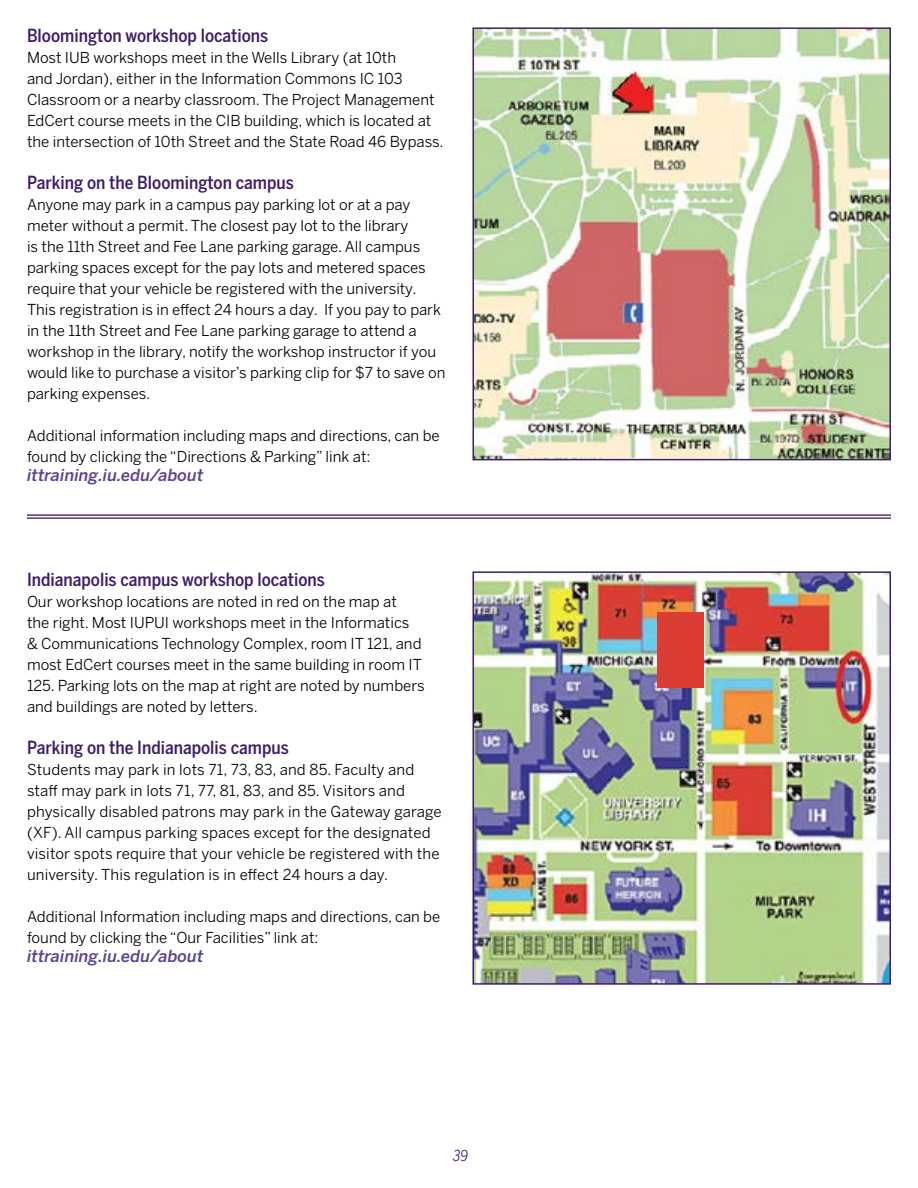
<style>
.page{position:relative;width:918px;height:1188px;background:#fff}
.page>*{position:absolute;margin:0;border:0;box-sizing:border-box;transform-origin:0 0}
.t1{font:500 18px "Benton Sans Cond";color:#401e6b}
.t2{font:italic 500 16.5px "Benton Sans";color:#5b4393}
.t3{font:15px/21px "Benton Sans";color:#000}
.t4{font:italic 15px "Benton Sans Cond";color:#401e6b}
</style>
<div class="page">
<img style="left:475px;top:30px;width:413px;height:427px">
<div style="left:472px;top:27px;width:419px;height:433px;border:2px solid #401e6b"></div>
<img style="left:475px;top:574px;width:413px;height:408px">
<div style="left:472px;top:571px;width:419px;height:414px;border:2px solid #401e6b"></div>
<div style="left:657px;top:612px;width:47px;height:76px;background:#db3d34"></div>
<hr style="left:27px;top:514px;width:864px;height:2px;background:#401e6b">
<hr style="left:27px;top:517px;width:864px;height:2px;background:#401e6b">
<p class="t1" style="left:27px;top:24px;width:243px">Bloomington workshop locations</p>
<p class="t3" style="left:27px;top:47px;width:418px">Most IUB workshops meet in the Wells Library (at 10th<br>and Jordan), either in the Information Commons IC 103<br>Classroom or a nearby classroom. The Project Management EdCert course meets in the CIB building, which is located at the intersection of 10th Street and the State Road 46 Bypass.</p>
<p class="t1" style="left:27px;top:171px;width:268px">Parking on the Bloomington campus</p>
<p class="t3" style="left:27px;top:194px;width:420px">Anyone may park in a campus pay parking lot or at a pay meter without a permit. The closest pay lot to the library<br>is the 11th Street and Fee Lane parking garage. All campus parking spaces except for the pay lots and metered spaces require that your vehicle be registered with the university.<br>This registration is in effect 24 hours a day. If you pay to park in the 11th Street and Fee Lane parking garage to attend a workshop in the library, notify the workshop instructor if you would like to purchase a visitor’s parking clip for $7 to save on parking expenses.</p>
<p class="t3" style="left:27px;top:425px;width:414px">Additional information including maps and directions, can be found by clicking the “Directions &amp; Parking” link at:</p>
<p class="t2" style="left:27px;top:465px;width:178px">ittraining.iu.edu/about</p>
<p class="t1" style="left:27px;top:568px;width:299px">Indianapolis campus workshop locations</p>
<p class="t3" style="left:27px;top:591px;width:399px">Our workshop locations are noted in red on the map at<br>the right. Most IUPUI workshops meet in the Informatics<br>&amp; Communications Technology Complex, room IT 121, and most EdCert courses meet in the same building in room IT 125. Parking lots on the map at right are noted by numbers and buildings are noted by letters.</p>
<p class="t1" style="left:27px;top:736px;width:263px">Parking on the Indianapolis campus</p>
<p class="t3" style="left:27px;top:759px;width:416px">Students may park in lots 71, 73, 83, and 85. Faculty and staff may park in lots 71, 77, 81, 83, and 85. Visitors and physically disabled patrons may park in the Gateway garage (XF). All campus parking spaces except for the designated visitor spots require that your vehicle be registered with the university. This regulation is in effect 24 hours a day.</p>
<p class="t3" style="left:27px;top:906px;width:415px">Additional Information including maps and directions, can be found by clicking the “Our Facilities” link at:</p>
<p class="t2" style="left:27px;top:946px;width:178px">ittraining.iu.edu/about</p>
<p class="t4" style="left:453px;top:1147px;width:17px">39</p>
</div>
